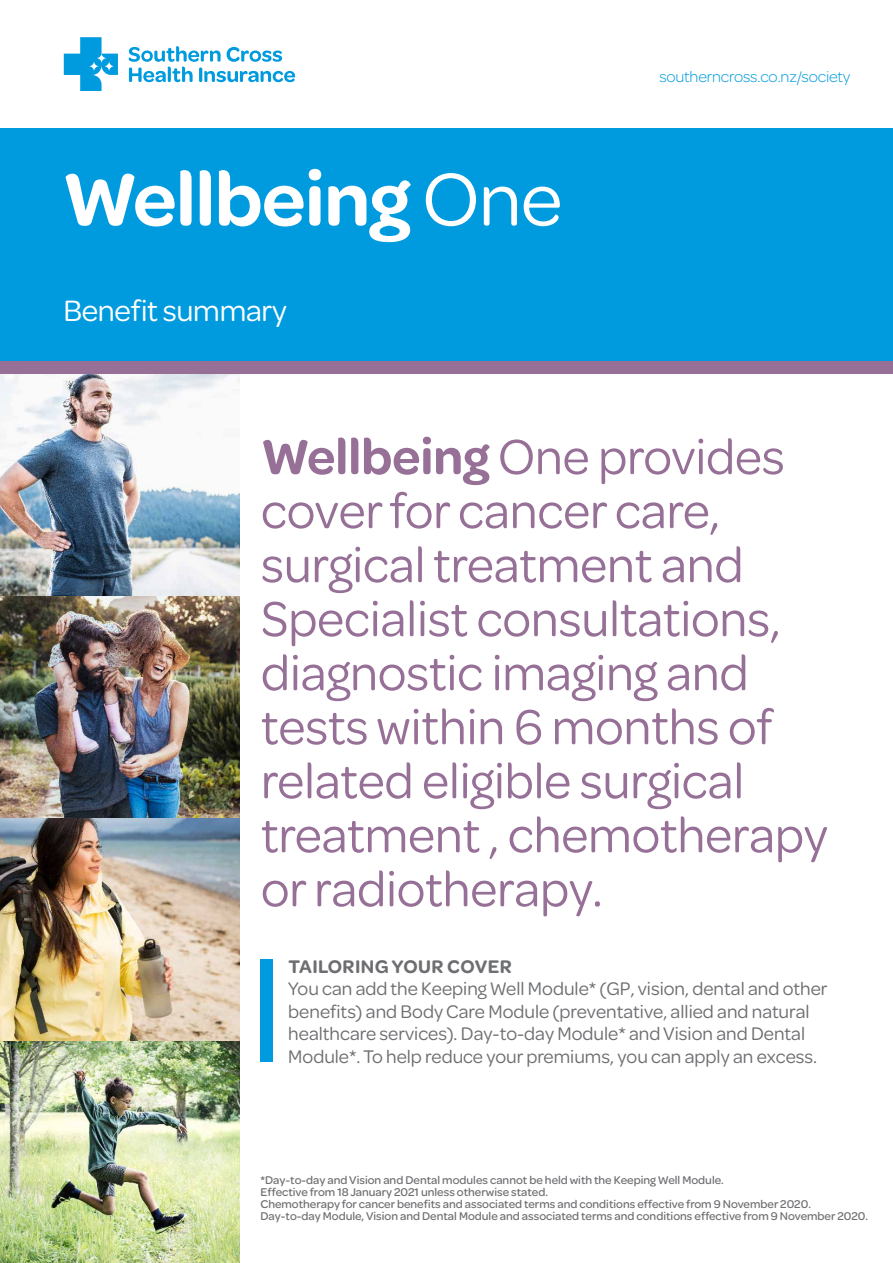
<style>
.page{position:relative;width:893px;height:1263px;background:#fff}
.page>*{position:absolute;margin:0;border:0;box-sizing:border-box;transform-origin:0 0}
.t1{font:600 79.5px "Omnes";letter-spacing:-.01em;color:#fff}
.t2{font:52.5px/54px "Omnes";color:#977097}
.t3{font:31.5px "Omnes";letter-spacing:-.01em;color:#fff}
.t4{font:19.5px/22.5px "Omnes";color:#6d6e71}
.t5{font:600 19.5px "Omnes";letter-spacing:.02em;color:#6d6e71}
.t6{font:300 16.5px "Omnes";letter-spacing:-.01em;color:#009bdf}
.t7{font:500 12px/12px "Omnes";color:#6d6e71}
.s1{font-weight:400}
.s2{font-weight:600}
</style>
<div class="page">
<svg style="left:64px;top:37px;width:54px;height:53px"></svg>
<svg style="left:129px;top:46px;width:166px;height:36px"></svg>
<div style="left:0;top:128px;width:893px;height:233px;background:#009bdf"></div>
<div style="left:260px;top:959px;width:13px;height:103px;background:#009bdf"></div>
<img style="left:0;top:374px;width:239px;height:222px">
<img style="left:0;top:596px;width:239px;height:223px">
<img style="left:0;top:1041px;width:239px;height:222px">
<img style="left:0;top:819px;width:239px;height:222px">
<div style="left:0;top:361px;width:893px;height:13px;background:#977097"></div>
<h1 class="t1" style="left:62px;top:144px;width:502px">Wellbeing <span class="s1">One</span></h1>
<h3 class="t3" style="left:63px;top:289px;width:225px">Benefit summary</h3>
<h3 class="t6" style="left:659px;top:66px;width:193px">southerncross.co.nz/society</h3>
<h2 class="t2" style="left:261px;top:427px;width:568px"><span class="s2">Wellbeing</span> One provides cover for cancer care, surgical treatment and<br>Specialist consultations, diagnostic imaging and tests within 6 months of related eligible surgical treatment , chemotherapy or radiotherapy.</h2>
<h3 class="t5" style="left:288px;top:953px;width:225px">TAILORING YOUR COVER</h3>
<p class="t4" style="left:288px;top:976px;width:541px">You can add the Keeping Well Module* (GP, vision, dental and other benefits) and Body Care Module (preventative, allied and natural healthcare services). Day-to-day Module* and Vision and Dental Module*. To help reduce your premiums, you can apply an excess.</p>
<p class="t7" style="left:260px;top:1174px;width:609px">*Day-to-day and Vision and Dental modules cannot be held with the Keeping Well Module.<br>Effective from 18 January 2021 unless otherwise stated.<br>Chemotherapy for cancer benefits and associated terms and conditions effective from 9 November 2020.<br>Day-to-day Module, Vision and Dental Module and associated terms and conditions effective from 9 November 2020.</p>
</div>
